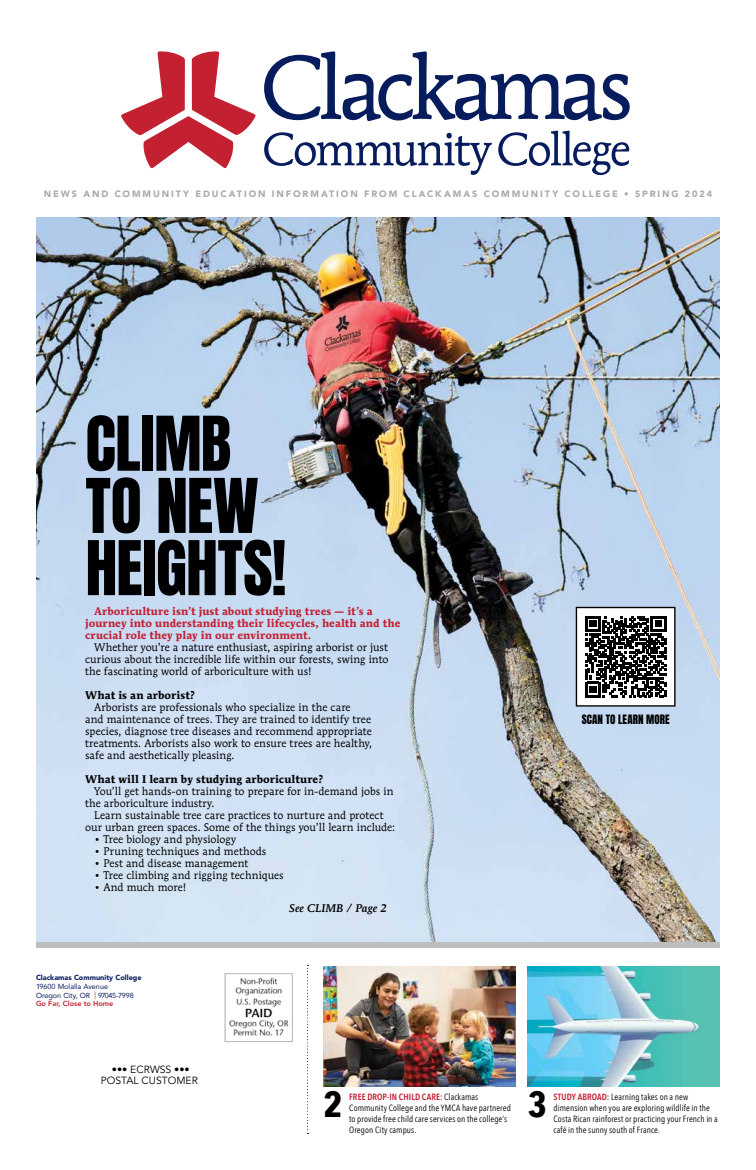
<style>
.page{position:relative;width:756px;height:1170px;background:#fff}
.page>*{position:absolute;margin:0;border:0;box-sizing:border-box;transform-origin:0 0}
.t1{font:64.1px/62.2px "Anton";letter-spacing:-.01em;color:#000}
.t2{font:700 36.4px "Avenir Next Condensed";color:#000}
.t3{font:11px/12px "Mendoza Roman Std";letter-spacing:.005em;color:#000;text-align:justify}
.t4{font:700 11px/12px "Mendoza Roman Std";letter-spacing:.005em;color:#c32032}
.t5{font:700 11px "Mendoza Roman Std";letter-spacing:.01em;color:#000}
.t6{font:11px "Anton";letter-spacing:.01em;color:#000}
.t7{font:italic 500 11px "Mendoza Roman Std";color:#000}
.t8{font:10.4px/11.5px "Avenir LT Std";color:#000;text-align:center}
.t9{font:900 9.1px "Avenir LT Std";letter-spacing:.21em;color:#a7a9ac}
.t10{font:9px "Avenir Next Condensed";letter-spacing:.01em;color:#000}
.t11{font:600 9px "Avenir Next Condensed";letter-spacing:.01em;color:#c32032}
.t12{font:7.3px/8.7px "Avenir";color:#071c5d}
.t13{font:900 7.3px "Avenir LT Std";color:#071c5d}
.t14{font:800 7.3px "Avenir LT Std";color:#c32032}
.s1{color:#c32032}
.s2{font-weight:400;color:#000}
.s3{font-weight:600;color:#c32032}
</style>
<div class="page">
<img style="left:36px;top:218px;width:684px;height:725px">
<div style="left:36px;top:943px;width:684px;height:5px;background:#bcbec0"></div>
<svg style="left:307px;top:965px;width:2px;height:169px"></svg>
<div style="left:576px;top:608px;width:99px;height:98px;background:#fff"></div>
<svg style="left:121px;top:51px;width:135px;height:117px"></svg>
<svg style="left:264px;top:51px;width:366px;height:70px"></svg>
<svg style="left:264px;top:132px;width:228px;height:43px"></svg>
<svg style="left:498px;top:131px;width:131px;height:44px"></svg>
<svg style="left:585px;top:616px;width:81px;height:81px"></svg>
<div style="left:576px;top:607px;width:100px;height:100px;border:1px solid #000"></div>
<img style="left:224px;top:973px;width:69px;height:69px">
<img style="left:528px;top:967px;width:192px;height:120px">
<img style="left:324px;top:967px;width:192px;height:120px">
<p class="t9" style="left:44px;top:189px;width:670px">NEWS AND COMMUNITY EDUCATION INFORMATION FROM CLACKAMAS COMMUNITY COLLEGE • SPRING 2024</p>
<h1 class="t1" style="left:85px;top:418px;width:202px">CLIMB<br>TO NEW<br>HEIGHTS!</h1>
<p class="t4" style="left:85px;top:605px;width:317px;text-indent:9px">Arboriculture isn’t just about studying trees — it’s a journey into understanding their lifecycles, health and the crucial role they play in our environment.</p>
<p class="t3" style="left:85px;top:641px;width:305px;text-indent:9px">Whether you’re a nature enthusiast, aspiring arborist or just curious about the incredible life within our forests, swing into the fascinating world of arboriculture with us!</p>
<p class="t5" style="left:85px;top:688px;width:111px">What is an arborist?</p>
<p class="t3" style="left:85px;top:701px;width:287px;text-indent:9px">Arborists are professionals who specialize in the care and maintenance of trees. They are trained to identify tree</p>
<p class="t6" style="left:582px;top:713px;width:89px">SCAN TO LEARN MORE</p>
<p class="t3" style="left:85px;top:725px;width:289px">species, diagnose tree diseases and recommend appropriate treatments. Arborists also work to ensure trees are healthy, safe and aesthetically pleasing.</p>
<p class="t5" style="left:85px;top:772px;width:240px">What will I learn by studying arboriculture?</p>
<p class="t3" style="left:85px;top:785px;width:310px;text-indent:9px">You’ll get hands-on training to prepare for in-demand jobs in the arboriculture industry.</p>
<p class="t3" style="left:85px;top:809px;width:312px;text-align:center">Learn sustainable tree care practices to nurture and protect<br>our urban green spaces. Some of the things you’ll learn include:</p>
<p class="t3" style="left:94px;top:833px;width:144px">• Tree biology and physiology</p>
<p class="t3" style="left:94px;top:845px;width:174px">• Pruning techniques and methods</p>
<p class="t3" style="left:94px;top:857px;width:156px">• Pest and disease management</p>
<p class="t3" style="left:94px;top:869px;width:191px">• Tree climbing and rigging techniques</p>
<p class="t3" style="left:94px;top:881px;width:94px">• And much more!</p>
<p class="t7" style="left:289px;top:901px;width:99px">See CLIMB / Page 2</p>
<p class="t13" style="left:36px;top:973px;width:107px">Clackamas Community College</p>
<p class="t12" style="left:36px;top:982px;width:99px">19600 Molalla Avenue<br>Oregon City, OR <span class="s1">|</span> 97045-7998</p>
<p class="t14" style="left:36px;top:1000px;width:79px">Go Far, Close to Home</p>
<p class="t8" style="left:101px;top:1064px;width:99px">••• ECRWSS •••<br>POSTAL CUSTOMER</p>
<p class="t2" style="left:324px;top:1082px;width:21px">2</p>
<p class="t2" style="left:528px;top:1082px;width:21px">3</p>
<p class="t11" style="left:349px;top:1089px;width:131px">FREE DROP-IN CHILD CARE: <span class="s2">Clackamas</span></p>
<p class="t10" style="left:554px;top:1089px;width:136px"><span class="s3">STUDY ABROAD:</span> Learning takes on a new</p>
<p class="t10" style="left:349px;top:1100px;width:163px">Community College and the YMCA have partnered</p>
<p class="t10" style="left:554px;top:1100px;width:158px">dimension when you are exploring wildlife in the</p>
<p class="t10" style="left:349px;top:1111px;width:159px">to provide free child care services on the college’s</p>
<p class="t10" style="left:554px;top:1111px;width:166px">Costa Rican rainforest or practicing your French in a</p>
<p class="t10" style="left:349px;top:1122px;width:69px">Oregon City campus.</p>
<p class="t10" style="left:554px;top:1122px;width:108px">café in the sunny south of France.</p>
</div>
